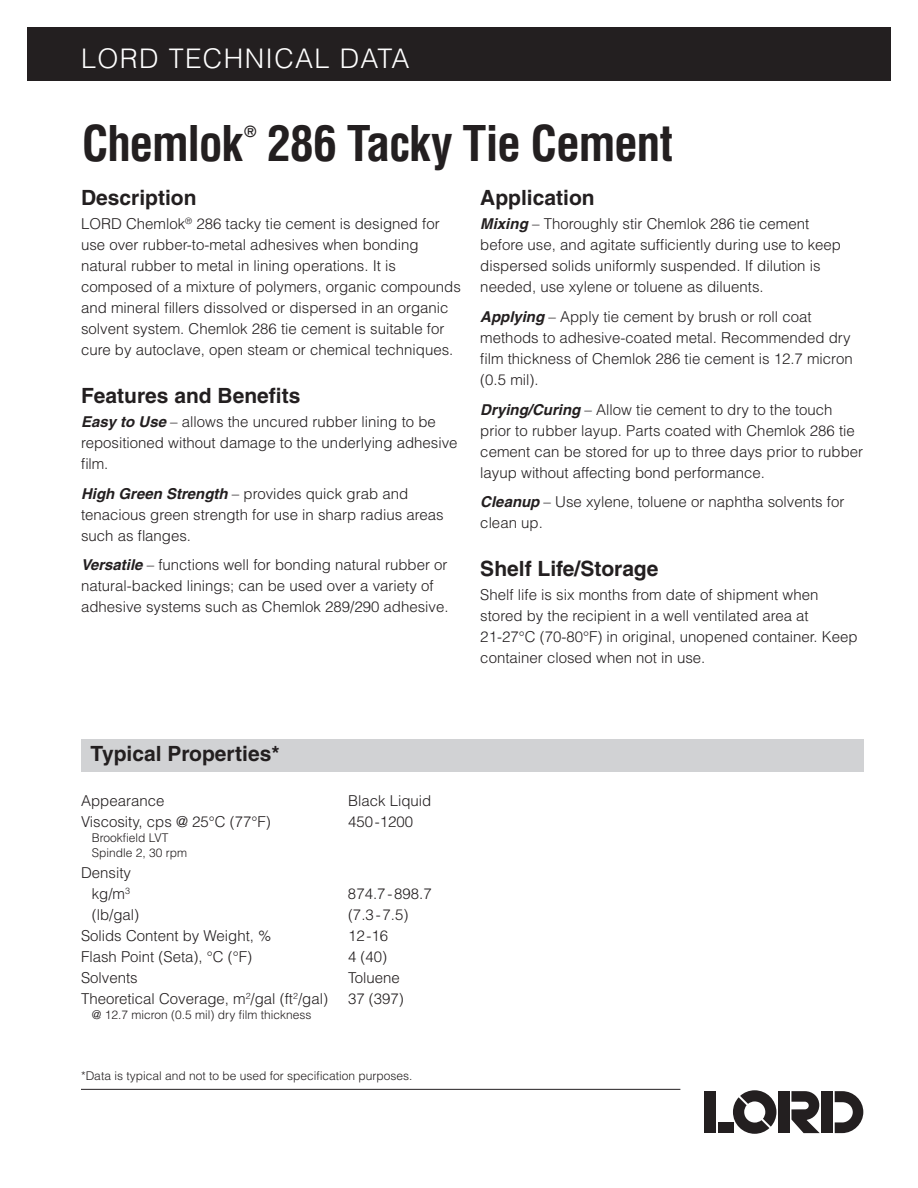
<style>
.page{position:relative;width:918px;height:1188px;background:#fff}
.page>*{position:absolute;margin:0;border:0;box-sizing:border-box;transform-origin:0 0}
.Headline{font:700 condensed 48px "Helvetica";letter-spacing:-.03em;color:#231f20}
.t1{font:300 27px "Helvetica";letter-spacing:.05em;color:#fff}
.Paragraph_Headline{font:700 21px "Helvetica";color:#231f20}
.Body_Copy{font:300 15px/21px "Helvetica";color:#231f20}
.Typical_Properties_T{font:300 15px "Helvetica";color:#231f20}
.Headline-2{font:700 condensed 15px "Helvetica";color:#231f20}
.Typical_Properties_T-2{font:300 12px "Helvetica";color:#231f20}
.s1{font-weight:700;font-style:italic}
</style>
<div class="page">
<div style="left:27px;top:27px;width:864px;height:54px;background:#231f20"></div>
<hr style="left:81px;top:1089px;width:599px;height:1px;background:#231f20">
<svg style="left:733px;top:1090px;width:43px;height:44px"></svg>
<div style="left:705px;top:1091px;width:11px;height:42px;background:#231f20"></div>
<div style="left:778px;top:1091px;width:11px;height:42px;background:#231f20"></div>
<div style="left:822px;top:1091px;width:11px;height:42px;background:#231f20"></div>
<svg style="left:791px;top:1091px;width:29px;height:42px"></svg>
<div style="left:718px;top:1123px;width:16px;height:10px;background:#231f20"></div>
<svg style="left:835px;top:1091px;width:28px;height:42px"></svg>
<div style="left:81px;top:739px;width:783px;height:33px;background:#d1d2d4"></div>
<h2 class="t1" style="left:82px;top:41px;width:330px">LORD TECHNICAL DATA</h2>
<p class="Headline" style="left:82px;top:115px;width:163px">Chemlok</p>
<p class="Headline-2" style="left:244px;top:122px;width:14px">®</p>
<p class="Headline" style="left:267px;top:115px;width:408px">286 Tacky Tie Cement</p>
<p class="Paragraph_Headline" style="left:480px;top:185px;width:116px">Application</p>
<p class="Body_Copy" style="left:480px;top:213px;width:362px"><span class="s1">Mixing</span> – Thoroughly stir Chemlok 286 tie cement before use, and agitate sufficiently during use to keep dispersed solids uniformly suspended. If dilution is needed, use xylene or toluene as diluents.</p>
<p class="Body_Copy" style="left:480px;top:306px;width:374px"><span class="s1">Applying</span> – Apply tie cement by brush or roll coat methods to adhesive-coated metal. Recommended dry film thickness of Chemlok 286 tie cement is 12.7 micron (0.5 mil).</p>
<p class="Body_Copy" style="left:480px;top:398px;width:384px"><span class="s1">Drying/Curing</span> – Allow tie cement to dry to the touch prior to rubber layup. Parts coated with Chemlok 286 tie cement can be stored for up to three days prior to rubber layup without affecting bond performance.</p>
<p class="Body_Copy" style="left:480px;top:491px;width:366px"><span class="s1">Cleanup</span> – Use xylene, toluene or naphtha solvents for clean up.</p>
<p class="Paragraph_Headline" style="left:480px;top:556px;width:180px">Shelf Life/Storage</p>
<p class="Body_Copy" style="left:480px;top:584px;width:379px">Shelf life is six months from date of shipment when stored by the recipient in a well ventilated area at 21-27°C (70-80°F) in original, unopened container. Keep container closed when not in use.</p>
<p class="Paragraph_Headline" style="left:81px;top:185px;width:117px">Description</p>
<p class="Body_Copy" style="left:81px;top:213px;width:381px">LORD Chemlok<sup>®</sup> 286 tacky tie cement is designed for use over rubber-to-metal adhesives when bonding natural rubber to metal in lining operations. It is composed of a mixture of polymers, organic compounds and mineral fillers dissolved or dispersed in an organic solvent system. Chemlok 286 tie cement is suitable for cure by autoclave, open steam or chemical techniques.</p>
<p class="Paragraph_Headline" style="left:81px;top:383px;width:221px">Features and Benefits</p>
<p class="Body_Copy" style="left:81px;top:411px;width:378px"><span class="s1">Easy to Use</span> – allows the uncured rubber lining to be repositioned without damage to the underlying adhesive film.</p>
<p class="Body_Copy" style="left:81px;top:482px;width:364px"><span class="s1">High Green Strength</span> – provides quick grab and tenacious green strength for use in sharp radius areas such as flanges.</p>
<p class="Body_Copy" style="left:81px;top:554px;width:369px"><span class="s1">Versatile</span> – functions well for bonding natural rubber or natural-backed linings; can be used over a variety of adhesive systems such as Chemlok 289/290 adhesive.</p>
<p class="Paragraph_Headline" style="left:91px;top:741px;width:190px">Typical Properties*</p>
<p class="Typical_Properties_T" style="left:81px;top:791px;width:85px">Appearance</p>
<p class="Typical_Properties_T" style="left:348px;top:791px;width:85px">Black Liquid</p>
<p class="Typical_Properties_T" style="left:81px;top:812px;width:191px">Viscosity, cps @ 25°C (77°F)</p>
<p class="Typical_Properties_T" style="left:348px;top:812px;width:67px">450-1200</p>
<p class="Typical_Properties_T-2" style="left:92px;top:830px;width:78px">Brookfield LVT</p>
<p class="Typical_Properties_T-2" style="left:92px;top:845px;width:97px">Spindle 2, 30 rpm</p>
<p class="Typical_Properties_T" style="left:81px;top:863px;width:52px">Density</p>
<p class="Typical_Properties_T" style="left:92px;top:884px;width:40px">kg/m<sup>3</sup></p>
<p class="Typical_Properties_T" style="left:348px;top:884px;width:85px">874.7-898.7</p>
<p class="Typical_Properties_T" style="left:92px;top:905px;width:49px">(lb/gal)</p>
<p class="Typical_Properties_T" style="left:348px;top:905px;width:62px">(7.3-7.5)</p>
<p class="Typical_Properties_T" style="left:81px;top:926px;width:192px">Solids Content by Weight, %</p>
<p class="Typical_Properties_T" style="left:348px;top:926px;width:42px">12-16</p>
<p class="Typical_Properties_T" style="left:81px;top:947px;width:173px">Flash Point (Seta), °C (°F)</p>
<p class="Typical_Properties_T" style="left:348px;top:947px;width:41px">4 (40)</p>
<p class="Typical_Properties_T" style="left:81px;top:968px;width:58px">Solvents</p>
<p class="Typical_Properties_T" style="left:348px;top:968px;width:53px">Toluene</p>
<p class="Typical_Properties_T" style="left:81px;top:989px;width:249px">Theoretical Coverage, m<sup>2</sup>/gal (ft<sup>2</sup>/gal)</p>
<p class="Typical_Properties_T" style="left:348px;top:989px;width:57px">37 (397)</p>
<p class="Typical_Properties_T-2" style="left:92px;top:1007px;width:221px">@ 12.7 micron (0.5 mil) dry film thickness</p>
<p class="Typical_Properties_T-2" style="left:81px;top:1068px;width:333px">*Data is typical and not to be used for specification purposes.</p>
</div>
